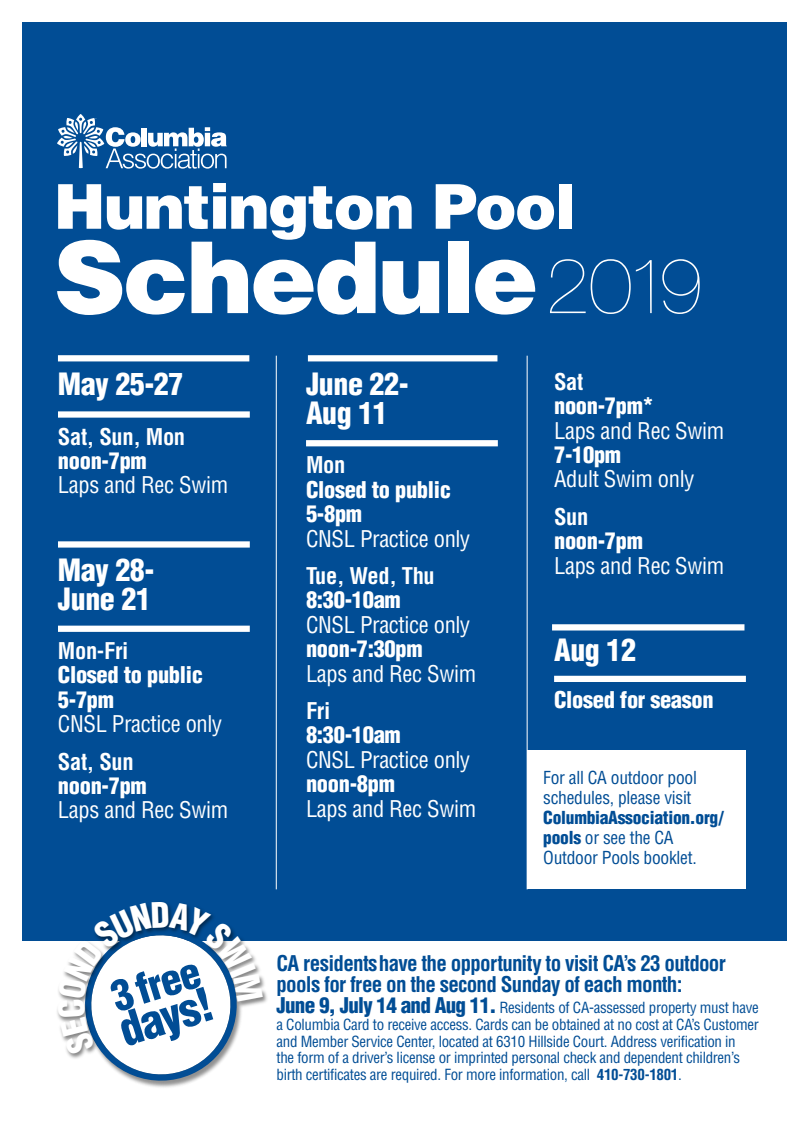
<style>
.page{position:relative;width:810px;height:1125px;background:#fff}
.page>*{position:absolute;margin:0;border:0;box-sizing:border-box;transform-origin:0 0}
.t1{font:900 99.25px "Helvetica";letter-spacing:-.025em;color:#fff}
.t2{font:900 61.88px "Helvetica";letter-spacing:-.025em;color:#fff}
.t3{font:900 condensed 45.19px "Helvetica";color:#014d95}
.t4{font:900 condensed 41.44px "Helvetica";color:#014d95}
.t5{font:900 condensed 30px/28.8px "Helvetica";letter-spacing:-.015em;color:#fff}
.t6{font:condensed 22.5px "Helvetica";letter-spacing:-.015em;color:#fff}
.t7{font:900 condensed 22.5px/24.4px "Helvetica";letter-spacing:-.015em;color:#fff}
.t8{font:700 condensed 22.5px "Helvetica";letter-spacing:-.015em;color:#fff}
.t9{font:700 condensed 21.12px/21px "Helvetica";letter-spacing:-.035em;color:#014d95}
.t10{font:condensed 17.5px/20.1px "Helvetica";letter-spacing:-.015em;color:#014d95}
.t11{font:condensed 15px/16.6px "Helvetica";letter-spacing:-.02em;color:#014d95}
.s1{font-family:"Helvetica Neue";font-weight:200;font-size:77.94px}
.s2{font-weight:900}
.s3{font-weight:900;font-size:21.12px}
.s4{font-weight:700}
</style>
<div class="page">
<div style="left:22px;top:22px;width:766px;height:919px;background:#014d95"></div>
<svg style="left:57px;top:114px;width:170px;height:55px"></svg>
<div style="left:527px;top:750px;width:218px;height:139px;background:#fff"></div>
<div style="left:58px;top:411px;width:192px;height:7px;background:#fff"></div>
<div style="left:58px;top:541px;width:192px;height:7px;background:#fff"></div>
<div style="left:58px;top:626px;width:192px;height:6px;background:#fff"></div>
<div style="left:306px;top:440px;width:192px;height:6px;background:#fff"></div>
<div style="left:554px;top:676px;width:192px;height:6px;background:#fff"></div>
<div style="left:58px;top:355px;width:191px;height:6px;background:#fff"></div>
<div style="left:308px;top:355px;width:189px;height:6px;background:#fff"></div>
<div style="left:552px;top:624px;width:192px;height:7px;background:#fff"></div>
<hr style="left:527px;top:356px;width:1px;height:533px;background:#fff">
<hr style="left:276px;top:356px;width:1px;height:533px;background:#fff">
<svg style="left:57px;top:902px;width:206px;height:186px"></svg>
<h2 class="t2" style="left:54px;top:184px;width:523px">Huntington Pool</h2>
<h1 class="t1" style="left:54px;top:242px;width:650px">Schedule<span class="s1">2019</span></h1>
<h3 class="t5" style="left:58px;top:371px;width:127px">May 25-27</h3>
<h3 class="t8" style="left:58px;top:424px;width:129px">Sat, Sun, Mon</h3>
<h3 class="t7" style="left:58px;top:449px;width:90px">noon-7pm</h3>
<h3 class="t6" style="left:58px;top:473px;width:172px">Laps and Rec Swim</h3>
<h3 class="t5" style="left:58px;top:556px;width:98px">May 28-<br>June 21</h3>
<h3 class="t8" style="left:58px;top:638px;width:72px">Mon-Fri</h3>
<h3 class="t7" style="left:58px;top:663px;width:146px">Closed to public<br>5-7pm</h3>
<h3 class="t6" style="left:58px;top:711px;width:166px">CNSL Practice only</h3>
<h3 class="t8" style="left:58px;top:749px;width:77px">Sat, Sun</h3>
<h3 class="t7" style="left:58px;top:774px;width:90px">noon-7pm</h3>
<h3 class="t6" style="left:58px;top:797px;width:172px">Laps and Rec Swim</h3>
<h3 class="t4" style="left:106px;top:975px;width:92px;rotate:-17deg">3free</h3>
<h3 class="t3" style="left:113px;top:1006px;width:97px;rotate:-17deg">days!</h3>
<h3 class="t5" style="left:306px;top:371px;width:104px">June 22-<br>Aug 11</h3>
<h3 class="t8" style="left:306px;top:453px;width:41px">Mon</h3>
<h3 class="t7" style="left:306px;top:478px;width:146px">Closed to public<br>5-8pm</h3>
<h3 class="t6" style="left:306px;top:526px;width:166px">CNSL Practice only</h3>
<h3 class="t8" style="left:306px;top:563px;width:130px">Tue, Wed, Thu</h3>
<h3 class="t7" style="left:306px;top:589px;width:96px">8:30-10am</h3>
<h3 class="t6" style="left:306px;top:612px;width:166px">CNSL Practice only</h3>
<h3 class="t7" style="left:306px;top:637px;width:118px">noon-7:30pm</h3>
<h3 class="t6" style="left:306px;top:661px;width:172px">Laps and Rec Swim</h3>
<h3 class="t8" style="left:306px;top:698px;width:26px">Fri</h3>
<h3 class="t7" style="left:306px;top:724px;width:96px">8:30-10am</h3>
<h3 class="t6" style="left:306px;top:747px;width:166px">CNSL Practice only</h3>
<h3 class="t7" style="left:306px;top:772px;width:90px">noon-8pm</h3>
<h3 class="t6" style="left:306px;top:796px;width:172px">Laps and Rec Swim</h3>
<h3 class="t8" style="left:554px;top:369px;width:31px">Sat</h3>
<h3 class="t7" style="left:554px;top:394px;width:101px">noon-7pm*</h3>
<h3 class="t6" style="left:554px;top:418px;width:172px">Laps and Rec Swim</h3>
<h3 class="t7" style="left:554px;top:443px;width:69px">7-10pm</h3>
<h3 class="t6" style="left:554px;top:466px;width:142px">Adult Swim only</h3>
<h3 class="t8" style="left:554px;top:504px;width:36px">Sun</h3>
<h3 class="t7" style="left:554px;top:529px;width:90px">noon-7pm</h3>
<h3 class="t6" style="left:554px;top:553px;width:172px">Laps and Rec Swim</h3>
<h3 class="t5" style="left:554px;top:636px;width:83px">Aug 12</h3>
<h3 class="t7" style="left:554px;top:688px;width:161px">Closed for season</h3>
<p class="t10" style="left:543px;top:767px;width:155px">For all CA outdoor pool schedules, please visit</p>
<p class="t10" style="left:543px;top:808px;width:182px"><span class="s2">ColumbiaAssociation.org/ pools</span> or see the CA<br>Outdoor Pools booklet.</p>
<h3 class="t9" style="left:276px;top:954px;width:451px">CA residentshave the opportunity to visit CA’s 23 outdoor pools for free on the second Sunday of each month:</h3>
<p class="t11" style="left:276px;top:1000px;width:484px"><span class="s3">June 9, July 14 and Aug 11.</span> Residents of CA-assessed property must have a Columbia Card to receive access. Cards can be obtained at no cost at CA’s Customer and Member Service Center, located at 6310 Hillside Court. Address verification in<br>the form of a driver’s license or imprinted personal check and dependent children’s birth certificates are required. For more information, call <span class="s4">410-730-1801</span>.</p>
</div>
